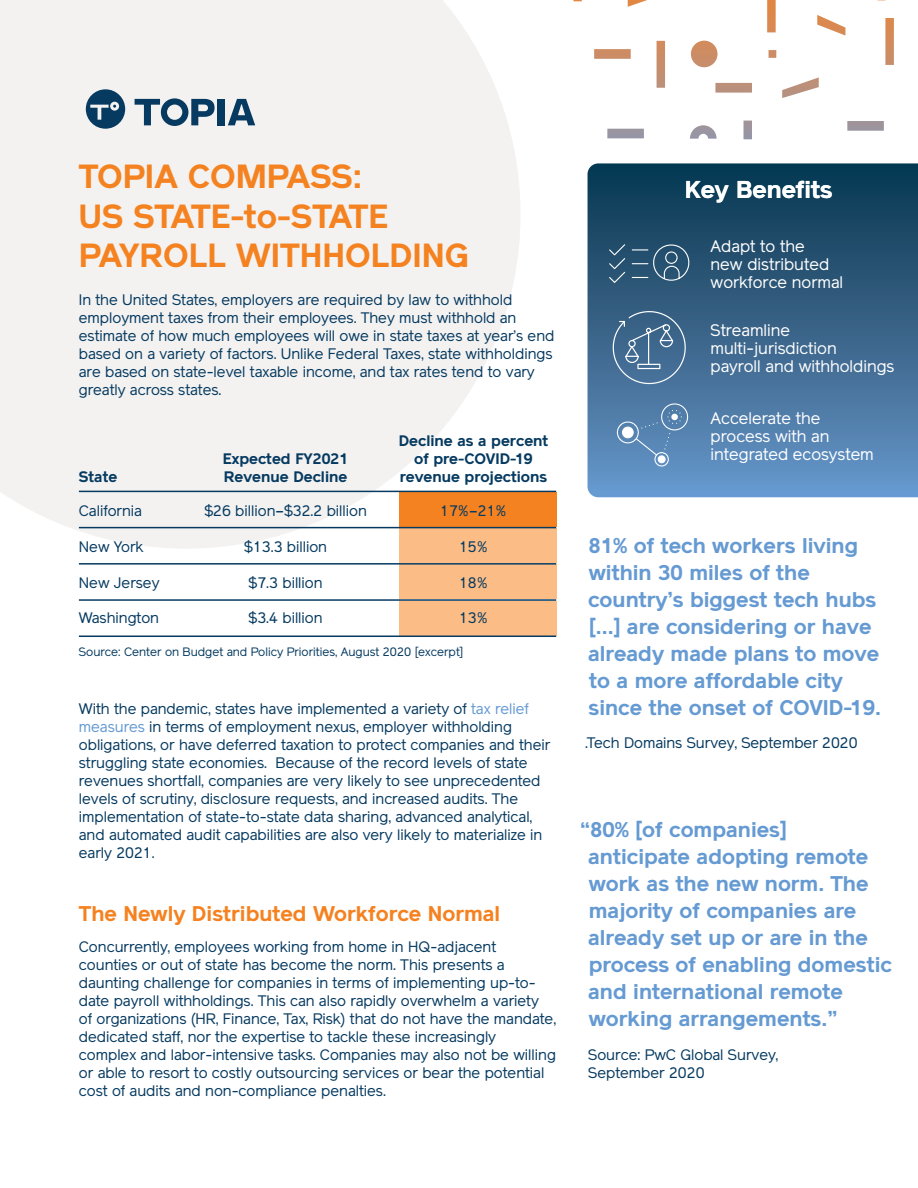
<style>
.page{position:relative;width:918px;height:1188px;background:#fff}
.page>*{position:absolute;margin:0;border:0;box-sizing:border-box;transform-origin:0 0}
.t1{font:700 33px/39.6px "Reader";color:#f58220}
.t2{font:700 24px "Reader";color:#fff}
.t3{font:700 21px/27px "Reader";color:#659ad2}
.t4{font:700 21px "Reader";color:#f58220}
.t5{font:16.5px/18px "Reader";color:#fff}
.t6{font:15px/18px "Reader";color:#063a60}
.t7{font:700 15px/18px "Reader";color:#063a60;text-align:center}
.t8{font:12px "Reader";color:#063a60}
.s1{color:#659ad2}
</style>
<div class="page">
<div style="left:399px;top:492px;width:157px;height:35px;background:#f58220"></div>
<div style="left:399px;top:528px;width:157px;height:35px;background:#fcbc86"></div>
<div style="left:399px;top:565px;width:157px;height:34px;background:#fcbc86"></div>
<div style="left:399px;top:601px;width:157px;height:35px;background:#fcbc86"></div>
<svg style="left:588px;top:163px;width:330px;height:334px;background:#376489"></svg>
<svg style="left:573px;top:0;width:321px;height:139px"></svg>
<svg style="left:0;top:0;width:521px;height:548px;fill:#f3f2f1"></svg>
<div style="left:218px;top:99px;width:7px;height:26px;background:#063a60"></div>
<svg style="left:228px;top:99px;width:27px;height:26px"></svg>
<svg style="left:86px;top:49px;width:129px;height:80px"></svg>
<svg style="left:617px;top:403px;width:71px;height:64px;background:#668fb9"></svg>
<hr style="left:79px;top:491px;width:477px;height:1px;background:#063a60">
<hr style="left:79px;top:527px;width:477px;height:1px;background:#063a60">
<hr style="left:79px;top:563px;width:477px;height:2px;background:#063a60">
<hr style="left:79px;top:599px;width:477px;height:2px;background:#063a60">
<hr style="left:79px;top:636px;width:477px;height:1px;background:#063a60">
<svg style="left:612px;top:310px;width:74px;height:75px;background:#53789a"></svg>
<svg style="left:608px;top:242px;width:83px;height:42px;background:#3a607d"></svg>
<h1 class="t1" style="left:79px;top:157px;width:392px">TOPIA COMPASS:<br>US STATE-to-STATE<br>PAYROLL WITHHOLDING</h1>
<p class="t6" style="left:79px;top:291px;width:477px">In the United States, employers are required by law to withhold employment taxes from their employees. They must withhold an estimate of how much employees will owe in state taxes at year’s end based on a variety of factors. Unlike Federal Taxes, state withholdings are based on state-level taxable income, and tax rates tend to vary greatly across states.</p>
<p class="t7" style="left:399px;top:432px;width:151px">Decline as a percent of pre-COVID-19 revenue projections</p>
<p class="t6" style="left:440px;top:502px;width:68px">17%–21%</p>
<p class="t6" style="left:459px;top:538px;width:31px">15%</p>
<p class="t6" style="left:459px;top:573px;width:31px">18%</p>
<p class="t6" style="left:459px;top:609px;width:31px">13%</p>
<p class="t7" style="left:223px;top:450px;width:127px">Expected FY2021</p>
<p class="t7" style="left:79px;top:468px;width:40px">State</p>
<p class="t7" style="left:224px;top:468px;width:125px">Revenue Decline</p>
<p class="t6" style="left:204px;top:502px;width:164px">$26 billion–$32.2 billion</p>
<p class="t6" style="left:244px;top:538px;width:84px">$13.3 billion</p>
<p class="t6" style="left:249px;top:573px;width:76px">$7.3 billion</p>
<p class="t6" style="left:249px;top:609px;width:76px">$3.4 billion</p>
<p class="t6" style="left:79px;top:502px;width:65px">California</p>
<p class="t6" style="left:79px;top:538px;width:66px">New York</p>
<p class="t6" style="left:79px;top:573px;width:82px">New Jersey</p>
<p class="t6" style="left:79px;top:609px;width:82px">Washington</p>
<p class="t8" style="left:79px;top:644px;width:386px">Source: Center on Budget and Policy Priorities, August 2020 [excerpt]</p>
<p class="t6" style="left:79px;top:700px;width:473px">With the pandemic, states have implemented a variety of <span class="s1">tax relief measures</span> in terms of employment nexus, employer withholding obligations, or have deferred taxation to protect companies and their struggling state economies. Because of the record levels of state revenues shortfall, companies are very likely to see unprecedented levels of scrutiny, disclosure requests, and increased audits. The implementation of state-to-state data sharing, advanced analytical, and automated audit capabilities are also very likely to materialize in early 2021.</p>
<h3 class="t4" style="left:79px;top:901px;width:423px">The Newly Distributed Workforce Normal</h3>
<p class="t6" style="left:79px;top:938px;width:479px">Concurrently, employees working from home in HQ-adjacent counties or out of state has become the norm. This presents a daunting challenge for companies in terms of implementing up-to&shy;date payroll withholdings. This can also rapidly overwhelm a variety<br>of organizations (HR, Finance, Tax, Risk) that do not have the mandate, dedicated staff, nor the expertise to tackle these increasingly complex and labor-intensive tasks. Companies may also not be willing or able to resort to costly outsourcing services or bear the potential cost of audits and non-compliance penalties.</p>
<h2 class="t2" style="left:685px;top:175px;width:149px">Key Benefits</h2>
<p class="t5" style="left:711px;top:237px;width:134px">Adapt to the<br>new distributed workforce normal</p>
<p class="t5" style="left:711px;top:321px;width:185px">Streamline multi-jurisdiction<br>payroll and withholdings</p>
<p class="t5" style="left:711px;top:409px;width:165px">Accelerate the process with an integrated ecosystem</p>
<h3 class="t3" style="left:588px;top:532px;width:294px">81% of tech workers living within 30 miles of the country’s biggest tech hubs [...] are considering or have already made plans to move to a more affordable city since the onset of COVID-19.</h3>
<p class="t6" style="left:585px;top:734px;width:274px">.Tech Domains Survey, September 2020</p>
<h3 class="t3" style="left:588px;top:816px;width:305px;text-indent:-8px">“80% [of companies] anticipate adopting remote work as the new norm. The majority of companies are already set up or are in the process of enabling domestic and international remote working arrangements.”</h3>
<p class="t6" style="left:588px;top:1046px;width:192px">Source: PwC Global Survey,<br>September 2020</p>
</div>
